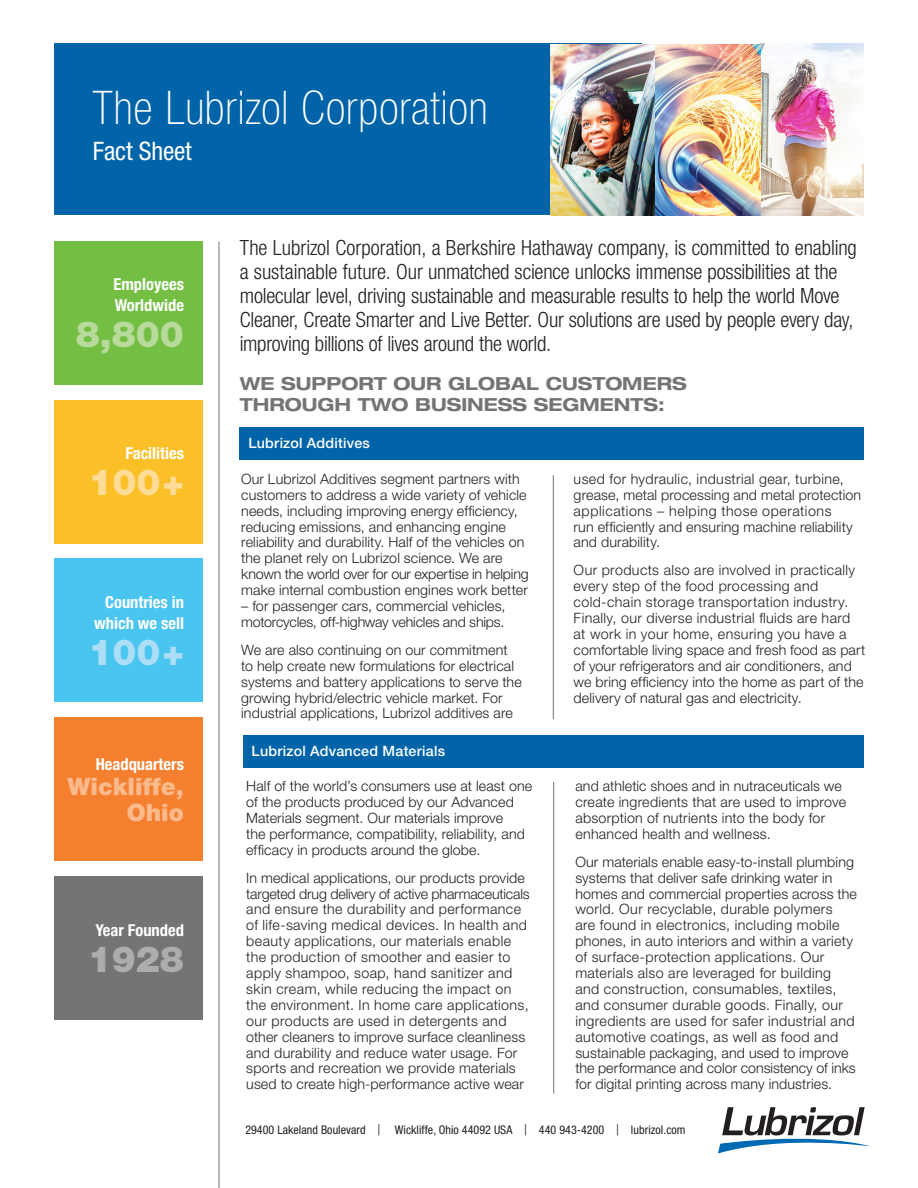
<style>
.page{position:relative;width:918px;height:1188px;background:#fff}
.page>*{position:absolute;margin:0;border:0;box-sizing:border-box;transform-origin:0 0}
.t1{font:100 condensed 46.5px "Helvetica Neue LT Pro";letter-spacing:.015em;color:#fff}
.t2{font:900 36px "Helvetica Neue LT Pro";color:#b8da9b}
.t3{font:900 36px "Helvetica Neue LT Pro";color:#fddc97}
.t4{font:900 36px "Helvetica Neue LT Pro";color:#acdef6}
.t5{font:900 36px "Helvetica Neue LT Pro";color:#afacac}
.t6{font:condensed 25.5px "Helvetica Neue LT Pro";letter-spacing:-.005em;color:#fff}
.t7{font:900 24px/25.5px "Helvetica Neue LT Pro";color:#faba8c;text-align:right}
.t8{font:300 condensed 21px/24px "Helvetica Neue LT Pro";letter-spacing:-.01em;color:#231f20}
.t9{font:700 expanded 18px/21.6px "Helvetica Neue LT Pro";color:#737473}
.t10{font:700 condensed 16.5px/21px "Helvetica Neue LT Pro";color:#fff;text-align:right}
.t11{font:300 14.25px/15.9px "Helvetica Neue LT Pro";letter-spacing:.01em;color:#231f20}
.t12{font:500 14.25px "Helvetica Neue LT Pro";letter-spacing:.02em;color:#fff}
.t13{font:condensed 12px "Helvetica Neue LT Pro";letter-spacing:.005em;color:#231f20}
.s1{font-family:"Montserrat";font-weight:300;font-stretch:normal}
</style>
<div class="page">
<div style="left:54px;top:44px;width:588px;height:171px;background:#0164a9"></div>
<svg style="left:718px;top:1107px;width:153px;height:47px"></svg>
<img style="left:550px;top:43px;width:314px;height:173px">
<hr style="left:219px;top:242px;width:1px;height:946px;background:#737473">
<hr style="left:553px;top:475px;width:1px;height:244px;background:#737473">
<div style="left:54px;top:241px;width:148px;height:143px;background:#74bf43"></div>
<div style="left:54px;top:400px;width:148px;height:143px;background:#fbc028"></div>
<div style="left:54px;top:559px;width:148px;height:143px;background:#4ac5f0"></div>
<div style="left:54px;top:718px;width:148px;height:143px;background:#f47f2f"></div>
<div style="left:54px;top:877px;width:148px;height:143px;background:#737473"></div>
<div style="left:240px;top:428px;width:624px;height:32px;background:#0164a9"></div>
<div style="left:243px;top:735px;width:621px;height:33px;background:#0164a9"></div>
<hr style="left:553px;top:782px;width:1px;height:312px;background:#737473">
<p class="t1" style="left:93px;top:83px;width:396px">The Lubrizol Corporation</p>
<p class="t6" style="left:93px;top:137px;width:101px">Fact Sheet</p>
<p class="t10" style="left:114px;top:274px;width:72px">Employees</p>
<p class="t10" style="left:115px;top:295px;width:71px">Worldwide</p>
<p class="t2" style="left:76px;top:313px;width:110px">8,800</p>
<p class="t10" style="left:125px;top:443px;width:60px">Facilities</p>
<p class="t3" style="left:88px;top:461px;width:97px">100+</p>
<p class="t10" style="left:94px;top:591px;width:91px">Countries in which we sell</p>
<p class="t4" style="left:88px;top:630px;width:97px">100+</p>
<p class="t10" style="left:96px;top:753px;width:90px">Headquarters</p>
<p class="t7" style="left:68px;top:774px;width:118px">Wickliffe,<br>Ohio</p>
<p class="t10" style="left:96px;top:920px;width:90px">Year Founded</p>
<p class="t5" style="left:88px;top:938px;width:98px">1928</p>
<p class="t8" style="left:240px;top:236px;width:619px">The Lubrizol Corporation, a Berkshire Hathaway company, is committed to enabling a sustainable future. Our unmatched science unlocks immense possibilities at the molecular level, driving sustainable and measurable results to help the world Move Cleaner, Create Smarter and Live Better. Our solutions are used by people every day, improving billions of lives around the world.</p>
<p class="t9" style="left:240px;top:372px;width:448px">WE SUPPORT OUR GLOBAL CUSTOMERS<br>THROUGH TWO BUSINESS SEGMENTS:</p>
<p class="t12" style="left:248px;top:435px;width:123px">Lubrizol Additives</p>
<p class="t11" style="left:241px;top:470px;width:289px">Our Lubrizol Additives segment partners with customers to address a wide variety of vehicle needs, including improving energy efficiency, reducing emissions, and enhancing engine reliability and durability. Half of the vehicles on the planet rely on Lubrizol science. We are known the world over for our expertise in helping make internal combustion engines work better</p>
<p class="t11" style="left:241px;top:598px;width:266px">– for passenger cars, commercial vehicles, motorcycles, off-highway vehicles and ships.</p>
<p class="t11" style="left:241px;top:641px;width:282px">We are also continuing on our commitment to help create new formulations for electrical systems and battery applications to serve the growing hybrid/electric vehicle market. For industrial applications, Lubrizol additives are</p>
<p class="t12" style="left:252px;top:743px;width:195px">Lubrizol Advanced Materials</p>
<p class="t11" style="left:246px;top:778px;width:288px">Half of the world’s consumers use at least one of the products produced by our Advanced Materials segment. Our materials improve<br>the performance, compatibility, reliability, and efficacy in products around the globe.</p>
<p class="t11" style="left:246px;top:869px;width:285px">In medical applications, our products provide targeted drug delivery of active pharmaceuticals and ensure the durability and performance of life-saving medical devices. In health and beauty applications, our materials enable the production of smoother and easier to apply shampoo, soap, hand sanitizer and skin cream, while reducing the impact on the environment. In home care applications, our products are used in detergents and other cleaners to improve surface cleanliness and durability and reduce water usage. For sports and recreation we provide materials used to create high-performance active wear</p>
<p class="t11" style="left:574px;top:470px;width:289px">used for hydraulic, industrial gear, turbine, grease, metal processing and metal protection applications – helping those operations<br>run efficiently and ensuring machine reliability and durability.</p>
<p class="t11" style="left:574px;top:562px;width:293px">Our products also are involved in practically every step of the food processing and cold-chain storage transportation industry.<br>Finally, our diverse industrial fluids are hard at work in your home, ensuring you have a comfortable living space and fresh food as part of your refrigerators and air conditioners, and we bring efficiency into the home as part of the delivery of natural gas and electricity.</p>
<p class="t11" style="left:575px;top:778px;width:272px">and athletic shoes and in nutraceuticals we create ingredients that are used to improve absorption of nutrients into the body for enhanced health and wellness.</p>
<p class="t11" style="left:575px;top:853px;width:283px">Our materials enable easy-to-install plumbing systems that deliver safe drinking water in homes and commercial properties across the world. Our recyclable, durable polymers<br>are found in electronics, including mobile phones, in auto interiors and within a variety of surface-protection applications. Our materials also are leveraged for building and construction, consumables, textiles, and consumer durable goods. Finally, our ingredients are used for safer industrial and automotive coatings, as well as food and sustainable packaging, and used to improve the performance and color consistency of inks for digital printing across many industries.</p>
<p class="t13" style="left:245px;top:1123px;width:442px">29400 Lakeland Boulevard <span class="s1">|</span> Wickliffe, Ohio 44092 USA <span class="s1">|</span> 440 943-4200 <span class="s1">|</span> lubrizol.com</p>
</div>
